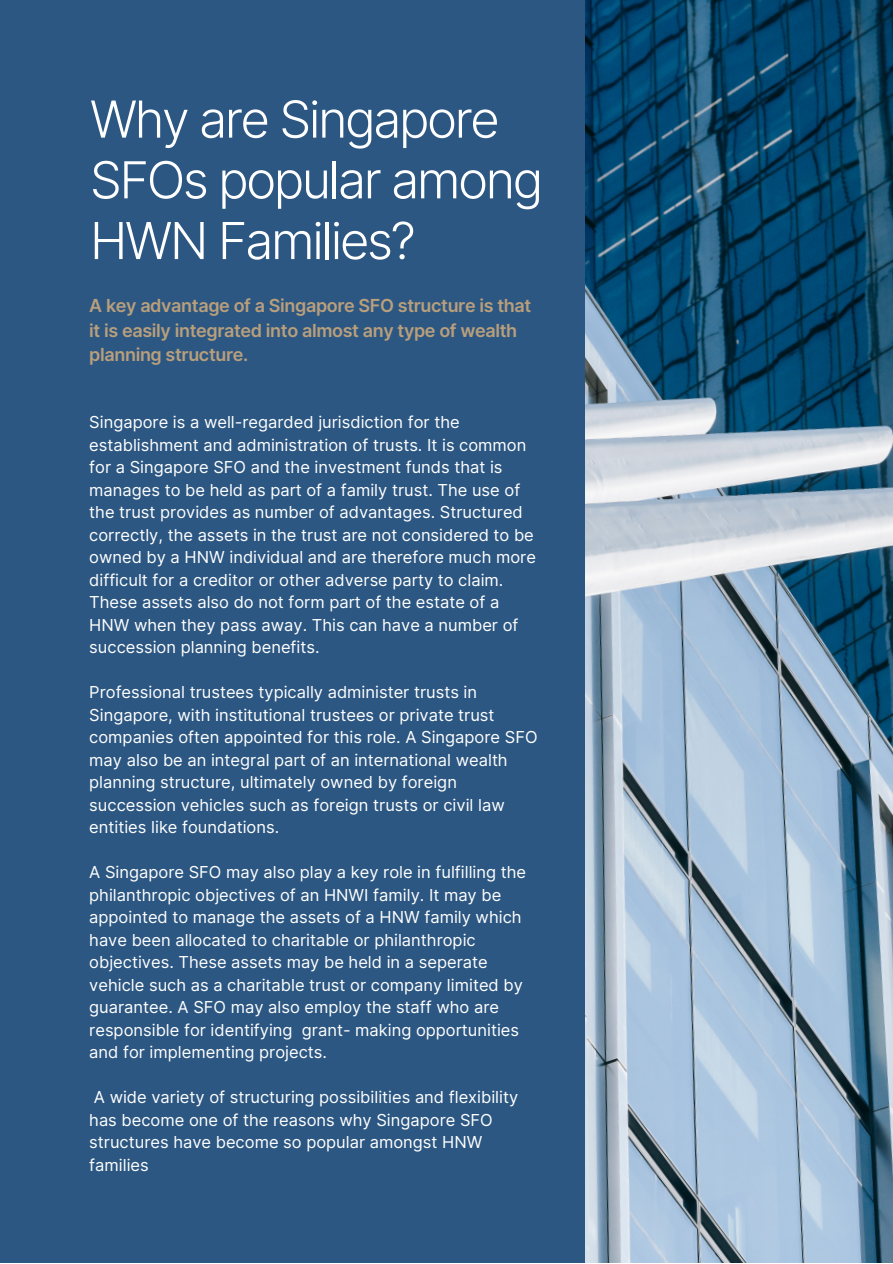
<style>
.page{position:relative;width:893px;height:1264px;background:#fff}
.page>*{position:absolute;margin:0;border:0;box-sizing:border-box;transform-origin:0 0}
.t1{font:300 51px/60.8px "Inter";letter-spacing:-.05em;color:#fff}
.t2{font:600 18px/24.8px "Inter";letter-spacing:-.02em;color:#b99f7c}
.t3{font:16.5px/22.5px "Inter";color:#fff}
</style>
<div class="page">
<div style="left:0;top:0;width:892px;height:1262px;background:#2c5782"></div>
<img style="left:586px;top:0;width:306px;height:1262px">
<p class="t1" style="left:90px;top:89px;width:455px">Why are Singapore<br>SFOs popular among<br>HWN Families?</p>
<p class="t2" style="left:89px;top:293px;width:443px">A key advantage of a Singapore SFO structure is that it is easily integrated into almost any type of wealth planning structure.</p>
<p class="t3" style="left:89px;top:411px;width:448px">Singapore is a well-regarded jurisdiction for the establishment and administration of trusts. It is common for a Singapore SFO and the investment funds that is manages to be held as part of a family trust. The use of the trust provides as number of advantages. Structured correctly, the assets in the trust are not considered to be owned by a HNW individual and are therefore much more difficult for a creditor or other adverse party to claim.<br>These assets also do not form part of the estate of a HNW when they pass away. This can have a number of succession planning benefits.</p>
<p class="t3" style="left:89px;top:681px;width:450px">Professional trustees typically administer trusts in Singapore, with institutional trustees or private trust companies often appointed for this role. A Singapore SFO may also be an integral part of an international wealth planning structure, ultimately owned by foreign succession vehicles such as foreign trusts or civil law entities like foundations.</p>
<p class="t3" style="left:89px;top:860px;width:438px">A Singapore SFO may also play a key role in fulfilling the philanthropic objectives of an HNWI family. It may be appointed to manage the assets of a HNW family which have been allocated to charitable or philanthropic objectives. These assets may be held in a seperate vehicle such as a charitable trust or company limited by guarantee. A SFO may also employ the staff who are responsible for identifying grant- making opportunities and for implementing projects.</p>
<p class="t3" style="left:89px;top:1085px;width:430px">A wide variety of structuring possibilities and flexibility has become one of the reasons why Singapore SFO structures have become so popular amongst HNW families</p>
</div>
